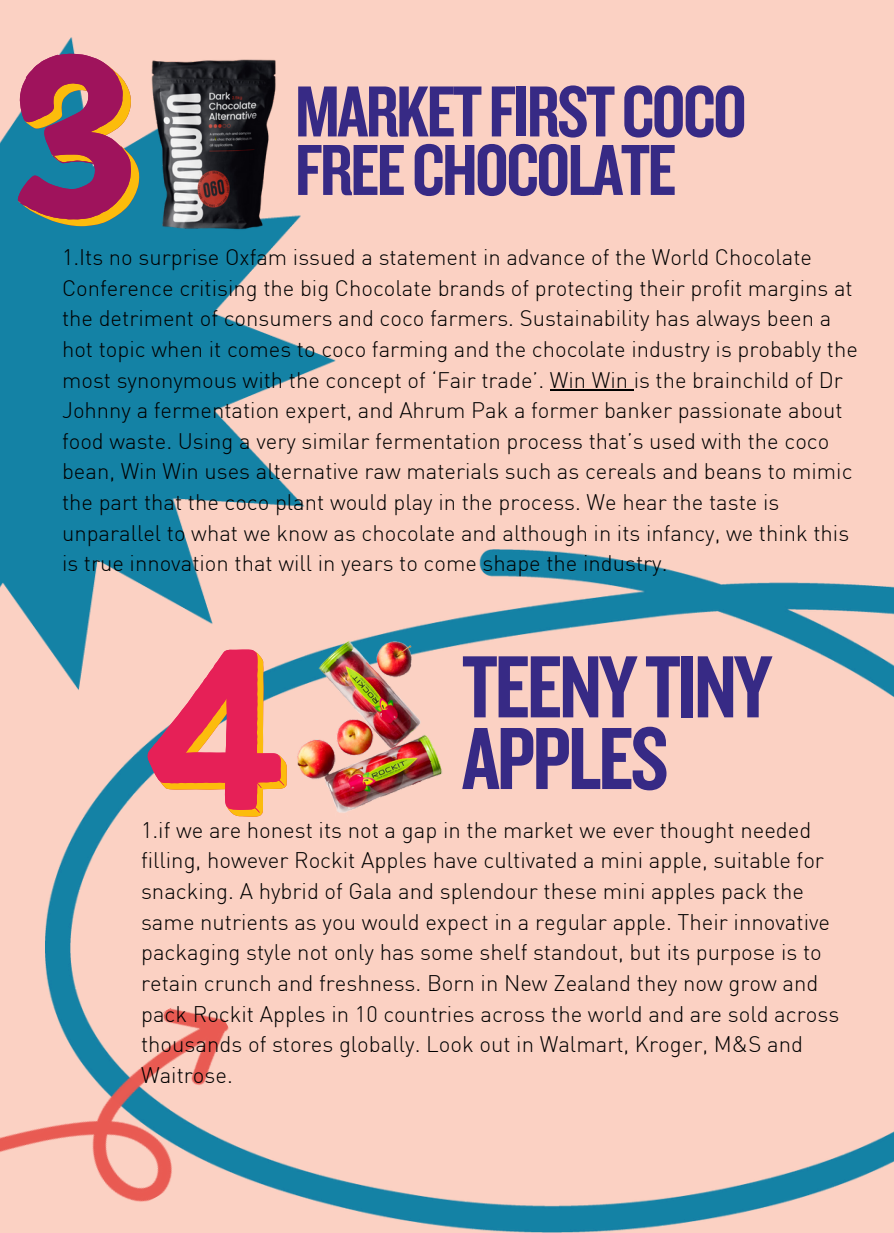
<style>
.page{position:relative;width:894px;height:1233px;background:#fff}
.page>*{position:absolute;margin:0;border:0;box-sizing:border-box;transform-origin:0 0}
.t1{font:91.65px/71.7px "Knockout HTF49 Liteweight";letter-spacing:-.035em;color:#372a85}
.t2{font:75px/58.5px "Knockout HTF49 Liteweight";letter-spacing:-.035em;color:#372a85}
.t3{font:300 22.05px/30.6px "DIN";color:#000}
</style>
<div class="page">
<div style="left:0;top:0;width:893px;height:1233px;background:#fbd1c3"></div>
<img style="left:0;top:38px;width:335px;height:607px">
<img style="left:46px;top:550px;width:847px;height:683px">
<hr style="left:549px;top:389px;width:84px;height:2px;background:#000">
<img style="left:0;top:988px;width:284px;height:245px">
<svg style="left:17px;top:54px;width:122px;height:172px;background:#96576f"></svg>
<img style="left:147px;top:55px;width:133px;height:178px">
<svg style="left:147px;top:649px;width:133px;height:168px"></svg>
<img style="left:280px;top:636px;width:182px;height:181px">
<p class="t2" style="left:295px;top:84px;width:453px">MARKETFIRSTCOCO<br>FREECHOCOLATE</p>
<p class="t3" style="left:62px;top:241px;width:797px">1.Its no surprise Oxfam issued a statement in advance of the World Chocolate Conference critising the big Chocolate brands of protecting their profit margins at the detriment of consumers and coco farmers. Sustainability has always been a hot topic when it comes to coco farming and the chocolate industry is probably the most synonymous with the concept of ‘Fair trade’. Win Win is the brainchild of Dr Johnny a fermentation expert, and Ahrum Pak a former banker passionate about food waste. Using a very similar fermentation process that’s used with the coco bean, Win Win uses alternative raw materials such as cereals and beans to mimic the part that the coco plant would play in the process. We hear the taste is unparallel to what we know as chocolate and although in its infancy, we think this is true innovation that will in years to come shape the industry.</p>
<p class="t1" style="left:462px;top:654px;width:311px">TEENYTINY<br>APPLES</p>
<p class="t3" style="left:141px;top:814px;width:699px">1.if we are honest its not a gap in the market we ever thought needed filling, however Rockit Apples have cultivated a mini apple, suitable for snacking. A hybrid of Gala and splendour these mini apples pack the same nutrients as you would expect in a regular apple. Their innovative packaging style not only has some shelf standout, but its purpose is to retain crunch and freshness. Born in New Zealand they now grow and pack Rockit Apples in 10 countries across the world and are sold across thousands of stores globally. Look out in Walmart, Kroger, M&amp;S and Waitrose.</p>
</div>
